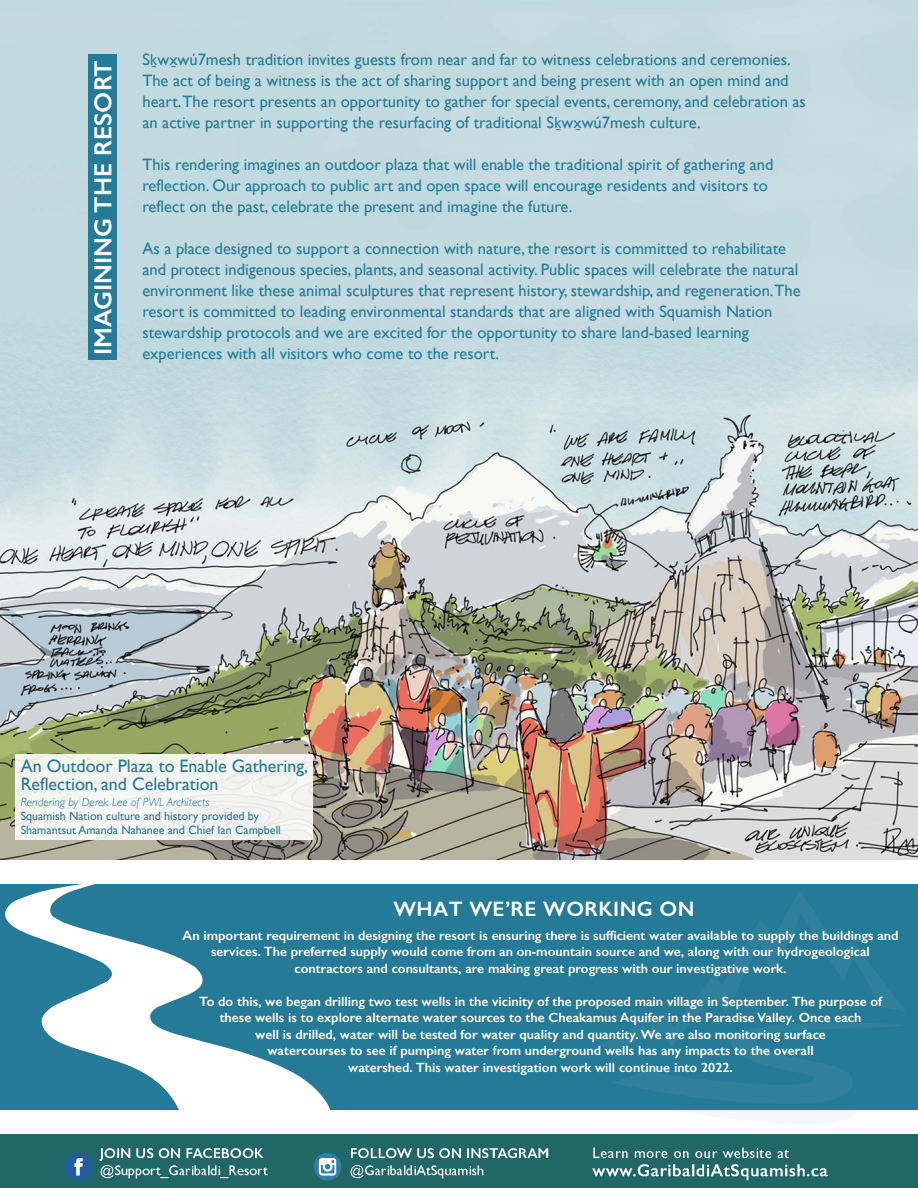
<style>
.page{position:relative;width:918px;height:1188px;background:#fff}
.page>*{position:absolute;margin:0;border:0;box-sizing:border-box;transform-origin:0 0}
.t1{font:600 24.9px "Gill Sans";color:#fff}
.t2{font:600 21px "Gill Sans";letter-spacing:.02em;color:#fff}
.t3{font:18px/18px "Gill Sans";color:#257a97}
.t4{font:16.5px/21px "Gill Sans";color:#257a97}
.t5{font:600 13.5px/16.5px "Gill Sans";color:#fff;text-align:center}
.t6{font:12px/14.4px "Gill Sans";color:#257a97}
.t7{font:italic 300 12px "Gill Sans";color:#257a97}
.s1{font-family:"Calibri"}
</style>
<div class="page">
<img style="left:0;top:0;width:918px;height:859px">
<div style="left:0;top:884px;width:918px;height:225px;background:#257a97"></div>
<div style="left:15px;top:755px;width:297px;height:85px;background:#f4f6f2"></div>
<svg style="left:4px;top:884px;width:331px;height:251px"></svg>
<img style="left:0;top:1135px;width:918px;height:53px">
<svg style="left:612px;top:1109px;width:296px;height:15px"></svg>
<div style="left:89px;top:54px;width:28px;height:305px;background:#257a97"></div>
<h1 class="t1" style="left:88px;top:355px;width:297px;rotate:-90deg">IMAGINING THE RESORT</h1>
<p class="t4" style="left:142px;top:49px;width:665px">S<span class="s1">ḵ</span>wx<span class="s1">̱</span>wú7mesh tradition invites guests from near and far to witness celebrations and ceremonies.<br>The act of being a witness is the act of sharing support and being present with an open mind and heart.The resort presents an opportunity to gather for special events, ceremony, and celebration as an active partner in supporting the resurfacing of traditional S<span class="s1">ḵ</span>wx<span class="s1">̱</span>wú7mesh culture.</p>
<p class="t4" style="left:142px;top:154px;width:633px">This rendering imagines an outdoor plaza that will enable the traditional spirit of gathering and reflection. Our approach to public art and open space will encourage residents and visitors to reflect on the past, celebrate the present and imagine the future.</p>
<p class="t4" style="left:142px;top:238px;width:660px">As a place designed to support a connection with nature, the resort is committed to rehabilitate and protect indigenous species, plants, and seasonal activity. Public spaces will celebrate the natural environment like these animal sculptures that represent history, stewardship, and regeneration.The resort is committed to leading environmental standards that are aligned with Squamish Nation stewardship protocols and we are excited for the opportunity to share land-based learning experiences with all visitors who come to the resort.</p>
<p class="t3" style="left:21px;top:757px;width:289px">An Outdoor Plaza to Enable Gathering,<br>Reflection, and Celebration</p>
<p class="t7" style="left:21px;top:795px;width:190px">Rendering by Derek Lee of PWL Architects</p>
<p class="t6" style="left:21px;top:809px;width:262px">Squamish Nation culture and history provided by<br>Shamantsut Amanda Nahanee and Chief Ian Campbell</p>
<p class="t2" style="left:393px;top:897px;width:303px">WHAT WE’RE WORKING ON</p>
<p class="t5" style="left:183px;top:927px;width:717px">An important requirement in designing the resort is ensuring there is sufficient water available to supply the buildings and services. The preferred supply would come from an on-mountain source and we, along with our hydrogeological contractors and consultants, are making great progress with our investigative work.</p>
<p class="t5" style="left:199px;top:993px;width:684px">To do this, we began drilling two test wells in the vicinity of the proposed main village in September. The purpose of these wells is to explore alternate water sources to the Cheakamus Aquifer in the Paradise Valley. Once each<br>well is drilled, water will be tested for water quality and quantity. We are also monitoring surface<br>watercourses to see if pumping water from underground wells has any impacts to the overall<br>watershed. This water investigation work will continue into 2022.</p>
</div>
